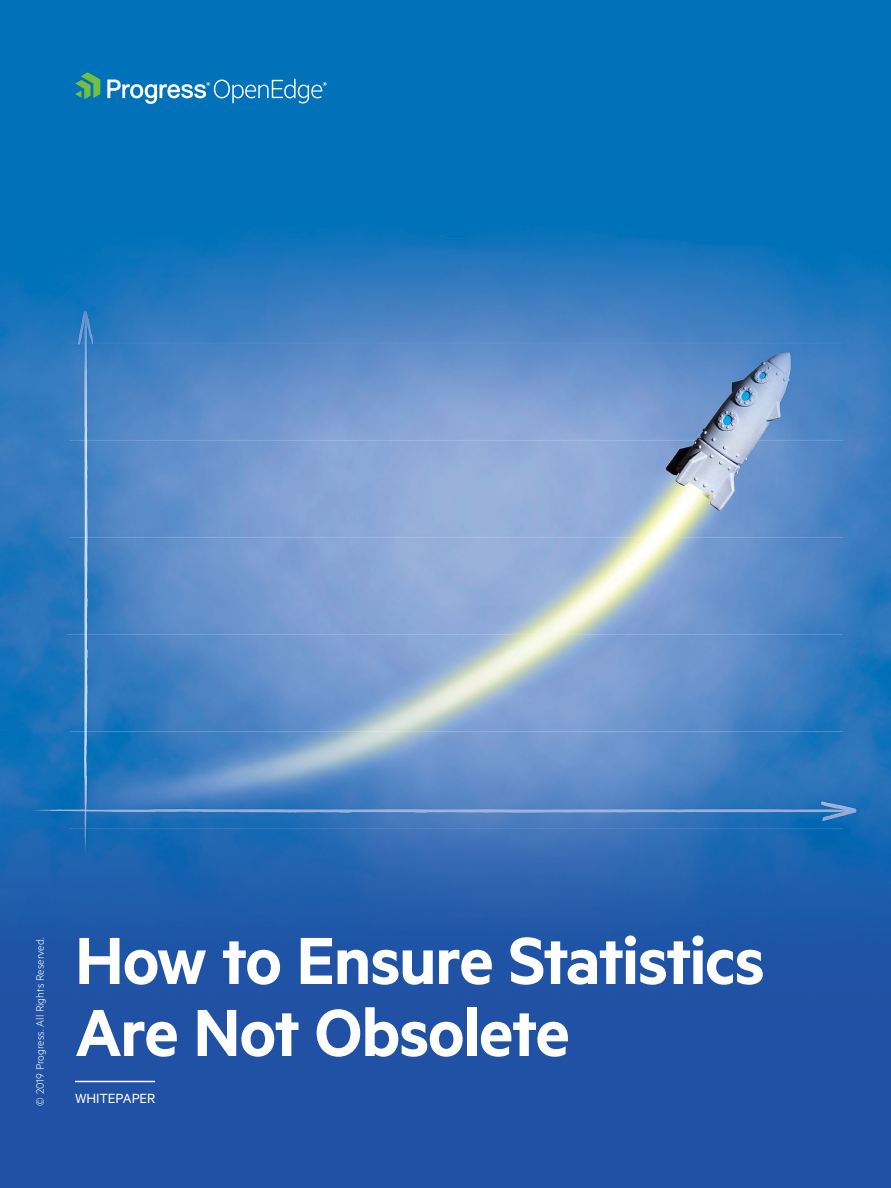
<style>
.page{position:relative;width:891px;height:1188px;background:#fff}
.page>*{position:absolute;margin:0;border:0;box-sizing:border-box;transform-origin:0 0}
.t1{font:600 75px/72px "Metric";letter-spacing:-.025em;color:#fff}
.t2{font:15px "Metric";letter-spacing:-.01em;color:#fff}
.t3{font:300 12px "Metric";color:#fff}
</style>
<div class="page">
<img style="left:0;top:0;width:891px;height:1188px">
<hr style="left:75px;top:1081px;width:80px;height:1px;background:#fff">
<svg style="left:75px;top:72px;width:25px;height:27px"></svg>
<svg style="left:107px;top:79px;width:220px;height:25px;background:#3b91c8"></svg>
<p class="t3" style="left:33px;top:1106px;width:169px;rotate:-90deg">© 2019 Progress. All Rights Reserved.</p>
<p class="t1" style="left:75px;top:922px;width:691px">How to Ensure Statistics<br>Are Not Obsolete</p>
<p class="t2" style="left:75px;top:1090px;width:82px">WHITEPAPER</p>
</div>
